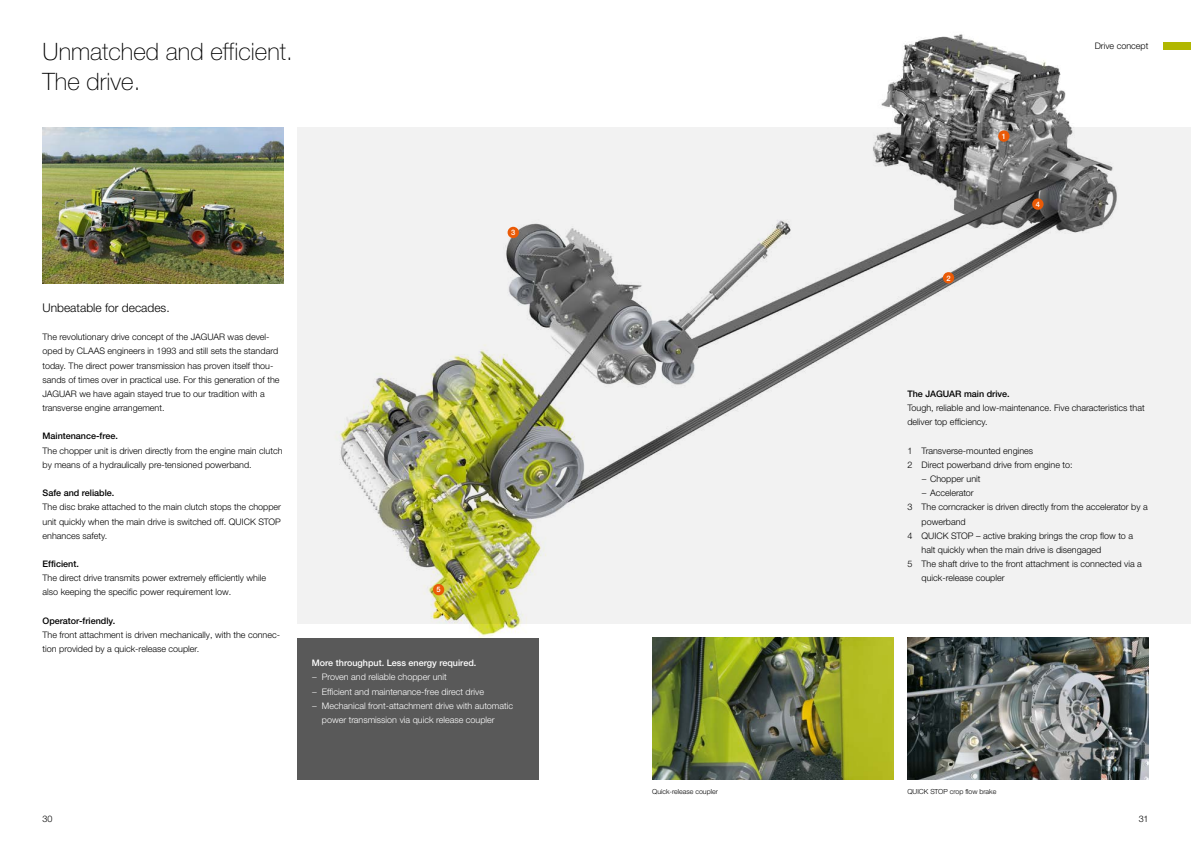
<style>
.page{position:relative;width:1191px;height:842px;background:#fff}
.page>*{position:absolute;margin:0;border:0;box-sizing:border-box;transform-origin:0 0}
.t1{font:100 24px/30px "CLAAS Helvetica Neue";color:#000}
.t2{font:300 12px "CLAAS Helvetica Neue";color:#000}
.t3{font:300 9px/14.2px "CLAAS Helvetica Neue";color:#000}
.t4{font:300 9px "CLAAS Helvetica Neue";color:#fff}
.t5{font:500 9px "CLAAS Helvetica Neue";color:#000}
.t6{font:500 9px "CLAAS Helvetica Neue";color:#fff}
.t7{font:500 7.5px "CLAAS Helvetica Neue";color:#fff}
.t8{font:300 7px "CLAAS Helvetica Neue";color:#000}
</style>
<div class="page">
<div style="left:1162px;top:43px;width:29px;height:7px;background:#b1b700"></div>
<div style="left:298px;top:128px;width:893px;height:496px;background:#f2f2f2"></div>
<img style="left:43px;top:128px;width:240px;height:155px">
<img style="left:298px;top:34px;width:850px;height:632px">
<img style="left:652px;top:638px;width:241px;height:142px">
<img style="left:907px;top:638px;width:241px;height:142px">
<div style="left:998px;top:130px;width:11px;height:12px;background:#ea5a06;border-radius:50%"></div>
<div style="left:943px;top:272px;width:11px;height:11px;background:#ea5a06;border-radius:50%"></div>
<div style="left:507px;top:227px;width:12px;height:11px;background:#ea5a06;border-radius:50%"></div>
<div style="left:1032px;top:198px;width:11px;height:12px;background:#ea5a06;border-radius:50%"></div>
<div style="left:433px;top:584px;width:11px;height:11px;background:#ea5a06;border-radius:50%"></div>
<div style="left:298px;top:638px;width:241px;height:142px;background:#595959"></div>
<h1 class="t1" style="left:43px;top:37px;width:252px">Unmatched and efficient.<br>The drive.</h1>
<h2 class="t2" style="left:43px;top:300px;width:129px">Unbeatable for decades.</h2>
<p class="t3" style="left:43px;top:330px;width:239px">The revolutionary drive concept of the JAGUAR was devel&shy;oped by CLAAS engineers in 1993 and still sets the standard today. The direct power transmission has proven itself thou&shy;sands of times over in practical use. For this generation of the JAGUAR we have again stayed true to our tradition with a transverse engine arrangement.</p>
<p class="t5" style="left:43px;top:430px;width:77px">Maintenance-free.</p>
<p class="t3" style="left:43px;top:443px;width:242px">The chopper unit is driven directly from the engine main clutch by means of a hydraulically pre-tensioned powerband.</p>
<p class="t5" style="left:43px;top:487px;width:73px">Safe and reliable.</p>
<p class="t3" style="left:43px;top:500px;width:240px;text-align:justify">The disc brake attached to the main clutch stops the chopper unit quickly when the main drive is switched off. QUICK STOP enhances safety.</p>
<p class="t5" style="left:43px;top:558px;width:38px">Efficient.</p>
<p class="t3" style="left:43px;top:571px;width:225px">The direct drive transmits power extremely efficiently while also keeping the specific power requirement low.</p>
<p class="t5" style="left:43px;top:615px;width:74px">Operator-friendly.</p>
<p class="t3" style="left:43px;top:628px;width:239px">The front attachment is driven mechanically, with the connec&shy;tion provided by a quick-release coupler.</p>
<p class="t7" style="left:511px;top:228px;width:6px">3</p>
<p class="t7" style="left:436px;top:585px;width:6px">5</p>
<p class="t6" style="left:312px;top:657px;width:166px">More throughput. Less energy required.</p>
<p class="t4" style="left:312px;top:671px;width:136px">− Proven and reliable chopper unit</p>
<p class="t4" style="left:312px;top:685px;width:174px">− Efficient and maintenance-free direct drive</p>
<p class="t4" style="left:312px;top:700px;width:203px">− Mechanical front-attachment drive with automatic</p>
<p class="t4" style="left:322px;top:714px;width:174px">power transmission via quick release coupler</p>
<p class="t7" style="left:946px;top:273px;width:6px">2</p>
<p class="t7" style="left:1001px;top:131px;width:6px">1</p>
<p class="t7" style="left:1035px;top:199px;width:6px">4</p>
<p class="t3" style="left:1094px;top:39px;width:55px">Drive concept</p>
<p class="t5" style="left:907px;top:388px;width:104px">The JAGUAR main drive.</p>
<p class="t3" style="left:907px;top:401px;width:239px">Tough, reliable and low-maintenance. Five characteristics that deliver top efficiency.</p>
<p class="t3" style="left:907px;top:443px;width:127px">1 Transverse-mounted engines</p>
<p class="t3" style="left:907px;top:458px;width:167px">2 Direct powerband drive from engine to:</p>
<p class="t3" style="left:921px;top:472px;width:61px">− Chopper unit</p>
<p class="t3" style="left:921px;top:486px;width:54px">− Accelerator</p>
<p class="t3" style="left:907px;top:500px;width:242px">3 The corncracker is driven directly from the accelerator by a</p>
<p class="t3" style="left:921px;top:514px;width:46px">powerband</p>
<p class="t3" style="left:907px;top:529px;width:227px">4 QUICK STOP – active braking brings the crop flow to a</p>
<p class="t3" style="left:921px;top:543px;width:181px">halt quickly when the main drive is disengaged</p>
<p class="t3" style="left:907px;top:557px;width:236px">5 The shaft drive to the front attachment is connected via a</p>
<p class="t3" style="left:921px;top:571px;width:84px">quick-release coupler</p>
<p class="t8" style="left:652px;top:787px;width:67px">Quick-release coupler</p>
<p class="t8" style="left:907px;top:787px;width:90px">QUICK STOP crop flow brake</p>
<p class="t3" style="left:43px;top:812px;width:12px">30</p>
<p class="t3" style="left:1138px;top:812px;width:11px">31</p>
</div>
